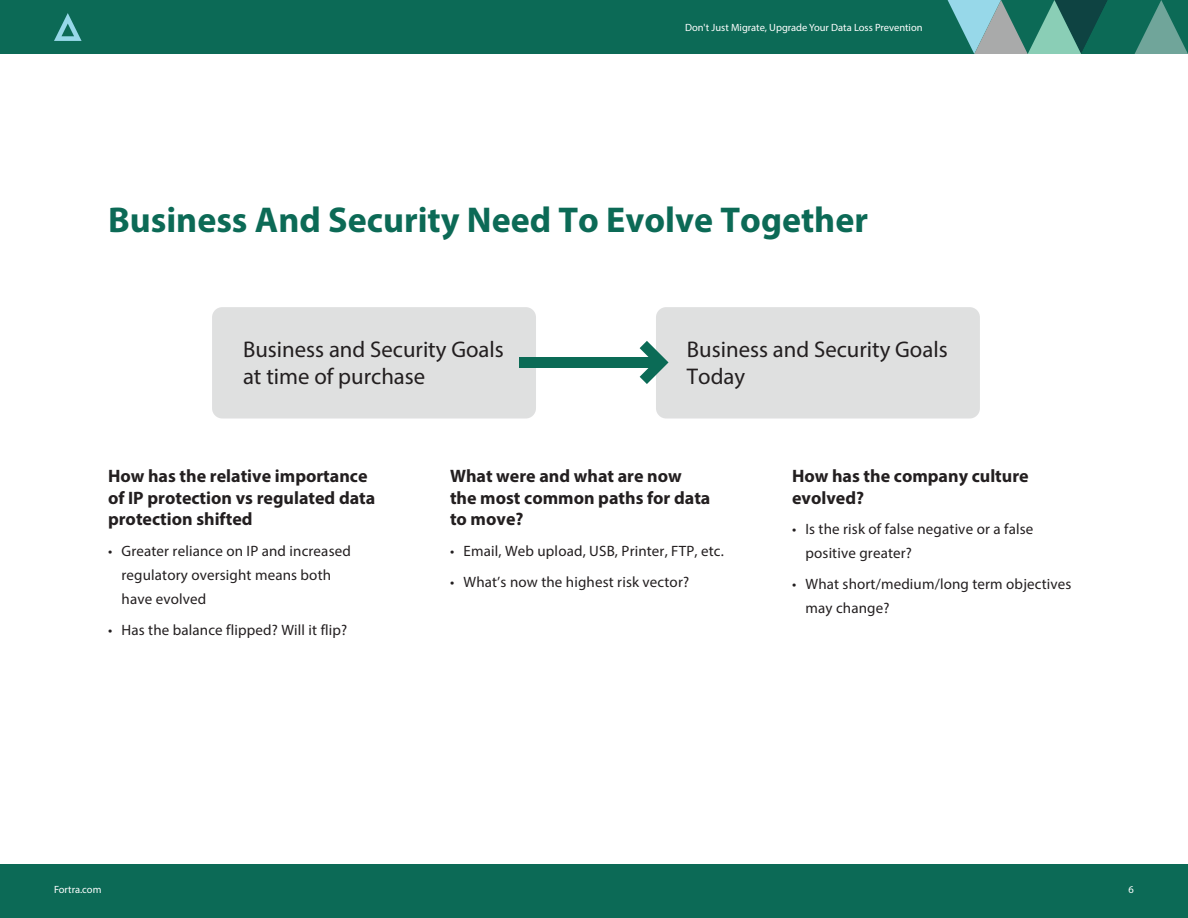
<style>
.page{position:relative;width:1188px;height:918px;background:#fff}
.page>*{position:absolute;margin:0;border:0;box-sizing:border-box;transform-origin:0 0}
.t1{font:700 36px "Myriad Pro";color:#0c6a56}
.t2{font:22.8px/27.3px "Myriad Pro";color:#231f20}
.t3{font:700 18px/21.6px "Myriad Pro";color:#231f20}
.t4{font:15px/24px "Myriad Pro";letter-spacing:.01em;color:#231f20}
.t5{font:10.5px "Myriad Pro";color:#fff}
</style>
<div class="page">
<div style="left:0;top:864px;width:1188px;height:54px;background:#0c6a56"></div>
<div style="left:0;top:0;width:1188px;height:54px;background:#0c6a56"></div>
<svg style="left:54px;top:13px;width:28px;height:28px"></svg>
<svg style="left:948px;top:0;width:240px;height:54px"></svg>
<div style="left:212px;top:307px;width:324px;height:112px;background:#dfe0e0;border-radius:10px"></div>
<div style="left:656px;top:307px;width:324px;height:112px;background:#dfe0e0;border-radius:10px"></div>
<div style="left:519px;top:357px;width:143px;height:11px;background:#0b6b56"></div>
<svg style="left:640px;top:341px;width:29px;height:43px"></svg>
<p class="t5" style="left:685px;top:21px;width:239px">Don't Just Migrate, Upgrade Your Data Loss Prevention</p>
<h1 class="t1" style="left:108px;top:196px;width:762px">Business And Security Need To Evolve Together</h1>
<h2 class="t2" style="left:243px;top:335px;width:262px">Business and Security Goals at time of purchase</h2>
<h2 class="t2" style="left:687px;top:335px;width:262px">Business and Security Goals<br>Today</h2>
<p class="t3" style="left:108px;top:465px;width:269px">How has the relative importance of IP protection vs regulated data protection shifted</p>
<p class="t4" style="left:122px;top:539px;width:231px;text-indent:-14px">• Greater reliance on IP and increased regulatory oversight means both have evolved</p>
<p class="t4" style="left:108px;top:618px;width:241px">• Has the balance flipped? Will it flip?</p>
<p class="t3" style="left:450px;top:465px;width:262px">What were and what are now the most common paths for data to move?</p>
<p class="t4" style="left:450px;top:539px;width:275px">• Email, Web upload, USB, Printer, FTP, etc.</p>
<p class="t4" style="left:450px;top:570px;width:241px">• What’s now the highest risk vector?</p>
<p class="t3" style="left:792px;top:465px;width:238px">How has the company culture evolved?</p>
<p class="t4" style="left:806px;top:517px;width:229px;text-indent:-14px">• Is the risk of false negative or a false positive greater?</p>
<p class="t4" style="left:806px;top:572px;width:267px;text-indent:-14px">• What short/medium/long term objectives may change?</p>
<p class="t5" style="left:54px;top:883px;width:49px">Fortra.com</p>
<p class="t5" style="left:1129px;top:883px;width:7px">6</p>
</div>
